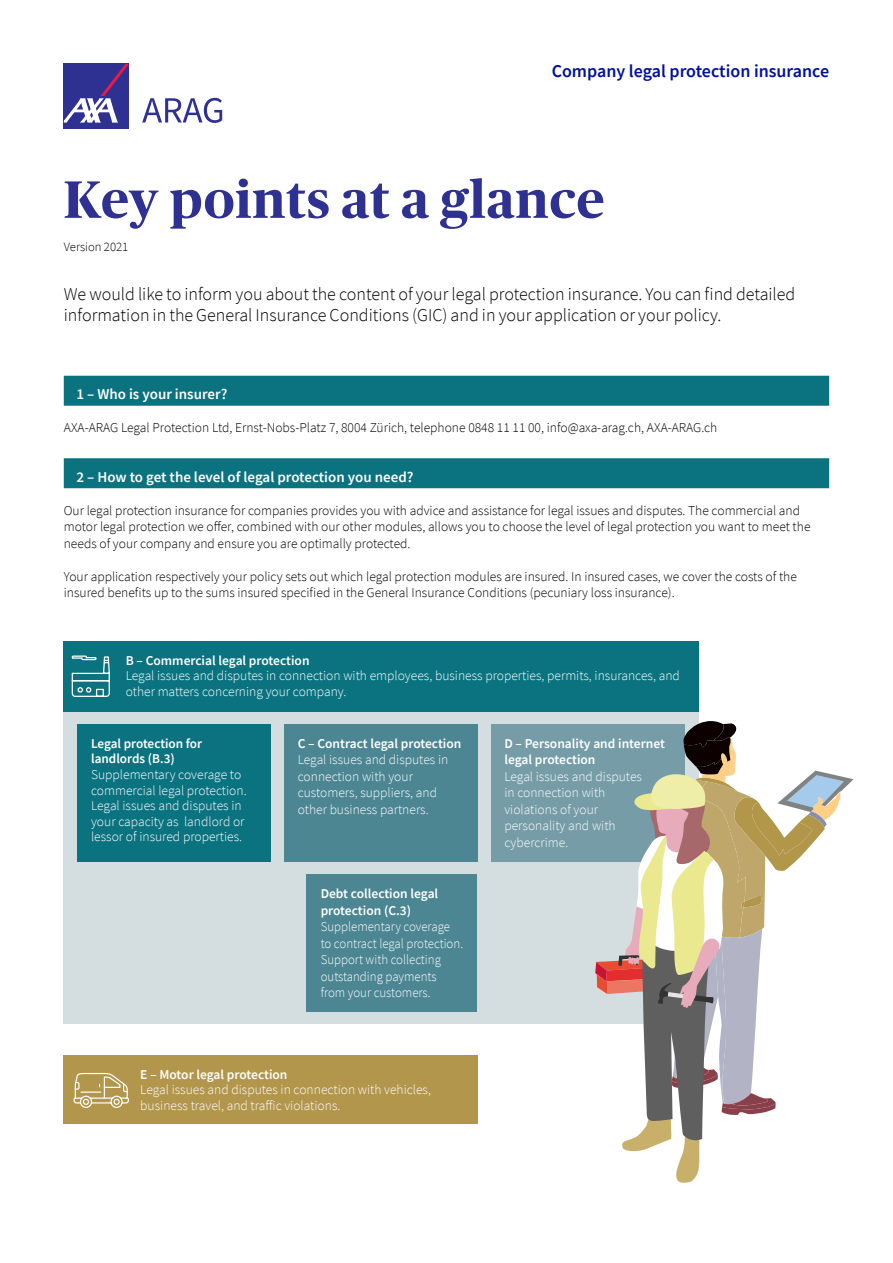
<style>
.page{position:relative;width:893px;height:1263px;background:#fff}
.page>*{position:absolute;margin:0;border:0;box-sizing:border-box;transform-origin:0 0}
.t1{font:700 52.5px "Publico Headline";letter-spacing:.02em;color:#2e3092}
.t2{font:300 18px/20.7px "Source Sans Pro";color:#000}
.t3{font:600 18px "Source Sans Pro";color:#00109f}
.t4{font:600 15px "Source Sans Pro";color:#fff}
.t5{font:300 13.5px/16.5px "Source Sans Pro";color:#000}
.t6{font:300 13.5px/16.5px "Source Sans Pro";color:#fff}
.t7{font:600 13.5px/16.5px "Source Sans Pro";color:#fff}
.t8{font:300 13.5px/16.5px "Source Sans Pro";color:#fff;scale:.95 1}
.t9{font:300 12.75px "Source Sans Pro";color:#000}
</style>
<div class="page">
<div style="left:64px;top:376px;width:765px;height:30px;background:#0b7380"></div>
<div style="left:64px;top:458px;width:765px;height:30px;background:#0b7380"></div>
<div style="left:64px;top:64px;width:65px;height:65px;background:#2e3092"></div>
<svg style="left:64px;top:64px;width:65px;height:59px"></svg>
<svg style="left:142px;top:98px;width:80px;height:25px"></svg>
<div style="left:64px;top:641px;width:635px;height:383px;background:#d4dde0"></div>
<div style="left:64px;top:1055px;width:414px;height:68px;background:#b2964c"></div>
<svg style="left:74px;top:1073px;width:55px;height:35px"></svg>
<div style="left:64px;top:641px;width:635px;height:70px;background:#0b7380"></div>
<svg style="left:72px;top:655px;width:38px;height:42px"></svg>
<div style="left:77px;top:724px;width:194px;height:137px;background:#0b7380"></div>
<div style="left:284px;top:724px;width:194px;height:137px;background:#4c8693"></div>
<div style="left:491px;top:724px;width:193px;height:137px;background:#759ca7"></div>
<svg style="left:595px;top:721px;width:258px;height:462px"></svg>
<div style="left:307px;top:874px;width:170px;height:137px;background:#4c8693"></div>
<h2 class="t3" style="left:552px;top:59px;width:279px">Company legal protection insurance</h2>
<h1 class="t1" style="left:64px;top:162px;width:542px">Key points at a glance</h1>
<p class="t9" style="left:64px;top:239px;width:66px">Version 2021</p>
<h2 class="t2" style="left:64px;top:284px;width:733px">We would like to inform you about the content of your legal protection insurance. You can find detailed information in the General Insurance Conditions (GIC) and in your application or your policy.</h2>
<p class="t4" style="left:77px;top:384px;width:152px">1 – Who is your insurer?</p>
<p class="t5" style="left:64px;top:420px;width:655px">AXA-ARAG Legal Protection Ltd, Ernst-Nobs-Platz 7, 8004 Zürich, telephone 0848 11 11 00, info@axa-arag.ch, AXA-ARAG.ch</p>
<p class="t4" style="left:77px;top:467px;width:338px">2 – How to get the level of legal protection you need?</p>
<p class="t5" style="left:64px;top:502px;width:748px">Our legal protection insurance for companies provides you with advice and assistance for legal issues and disputes. The commercial and motor legal protection we offer, combined with our other modules, allows you to choose the level of legal protection you want to meet the needs of your company and ensure you are optimally protected.</p>
<p class="t5" style="left:64px;top:568px;width:735px">Your application respectively your policy sets out which legal protection modules are insured. In insured cases, we cover the costs of the insured benefits up to the sums insured specified in the General Insurance Conditions (pecuniary loss insurance).</p>
<p class="t7" style="left:126px;top:652px;width:185px">B – Commercial legal protection</p>
<p class="t6" style="left:126px;top:668px;width:556px;line-height:15.6px">Legal issues and disputes in connection with employees, business properties, permits, insurances, and other matters concerning your company.</p>
<p class="t7" style="left:91px;top:735px;width:113px;line-height:15.6px">Legal protection for landlords (B.3)</p>
<p class="t6" style="left:91px;top:767px;width:157px;line-height:15.5px">Supplementary coverage to commercial legal protection.<br>Legal issues and disputes in your capacity as landlord or lessor of insured properties.</p>
<p class="t7" style="left:298px;top:735px;width:165px">C – Contract legal protection</p>
<p class="t6" style="left:298px;top:752px;width:152px">Legal issues and disputes in connection with your customers, suppliers, and other business partners.</p>
<p class="t7" style="left:504px;top:735px;width:162px">D – Personality and internet legal protection</p>
<p class="t6" style="left:504px;top:768px;width:139px">Legal issues and disputes in connection with violations of your personality and with cybercrime.</p>
<p class="t7" style="left:321px;top:885px;width:119px">Debt collection legal protection (C.3)</p>
<p class="t8" style="left:321px;top:918px;width:151px">Supplementary coverage to contract legal protection.<br>Support with collecting outstanding payments from your customers.</p>
<p class="t7" style="left:140px;top:1066px;width:149px">E – Motor legal protection</p>
<p class="t6" style="left:140px;top:1082px;width:292px;line-height:15.5px">Legal issues and disputes in connection with vehicles, business travel, and traffic violations.</p>
</div>
